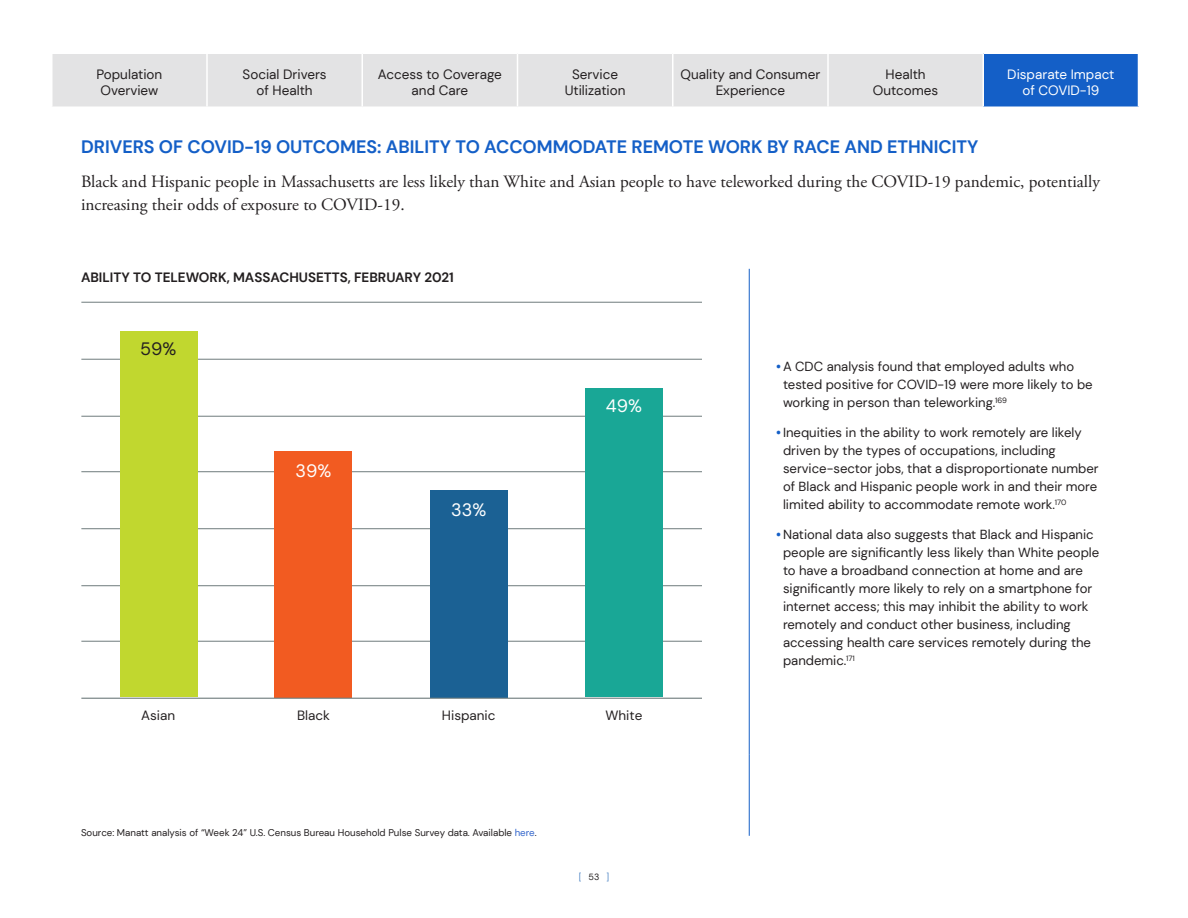
<style>
.page{position:relative;width:1188px;height:918px;background:#fff}
.page>*{position:absolute;margin:0;border:0;box-sizing:border-box;transform-origin:0 0}
.head_2_NEW-PAGE{font:700 18px "DM Sans";color:#145fc7}
.t1{font:18px "DM Sans";color:#fff}
.t2{font:18px "DM Sans";color:#231f20}
.body_text_before_chart-table{font:17.25px/23.2px "Adobe Garamond Pro";color:#231f20}
.t3{font:13.5px/16.2px "DM Sans";color:#231f20;text-align:center}
.figure_head{font:700 13.5px "DM Sans";color:#231f20}
.t4{font:13.5px/16.2px "DM Sans";color:#fff;text-align:center}
.t5{font:13.2px/18px "DM Sans";color:#231f20}
.figure_note{font:9.75px "DM Sans";color:#231f20}
.t6{font:9px "DM Sans";color:#4d84c4}
.s1{color:#36c}
.s2{color:#231f20}
.s3{font-weight:700;color:#145fc7}
</style>
<div class="page">
<div style="left:52px;top:54px;width:930px;height:52px;background:#e3e3e4"></div>
<div style="left:983px;top:53px;width:155px;height:54px;background:#145fc7"></div>
<hr style="left:206px;top:54px;width:2px;height:52px;background:#fff">
<hr style="left:362px;top:54px;width:1px;height:52px;background:#fff">
<hr style="left:517px;top:54px;width:1px;height:52px;background:#fff">
<hr style="left:672px;top:54px;width:2px;height:52px;background:#fff">
<hr style="left:827px;top:54px;width:2px;height:52px;background:#fff">
<hr style="left:983px;top:52px;width:156px;height:2px;background:#fff">
<hr style="left:982px;top:54px;width:2px;height:52px;background:#fff">
<hr style="left:983px;top:106px;width:156px;height:2px;background:#fff">
<hr style="left:749px;top:269px;width:1px;height:486px;background:#145fc7">
<hr style="left:749px;top:755px;width:1px;height:81px;background:#145fc7">
<hr style="left:81px;top:641px;width:621px;height:1px;background:#6f7c7d">
<hr style="left:81px;top:585px;width:621px;height:1px;background:#6f7c7d">
<hr style="left:81px;top:528px;width:621px;height:1px;background:#6f7c7d">
<hr style="left:81px;top:471px;width:621px;height:1px;background:#6f7c7d">
<hr style="left:81px;top:416px;width:621px;height:1px;background:#6f7c7d">
<hr style="left:81px;top:359px;width:621px;height:1px;background:#6f7c7d">
<hr style="left:81px;top:302px;width:621px;height:1px;background:#6f7c7d">
<div style="left:120px;top:331px;width:78px;height:366px;background:#c1d72f"></div>
<div style="left:274px;top:451px;width:78px;height:246px;background:#f25b21"></div>
<div style="left:430px;top:490px;width:78px;height:207px;background:#1b6194"></div>
<div style="left:585px;top:388px;width:78px;height:309px;background:#19a796"></div>
<hr style="left:81px;top:698px;width:621px;height:1px;background:#6f7c7d">
<p class="t3" style="left:96px;top:66px;width:67px">Population<br>Overview</p>
<p class="t3" style="left:243px;top:66px;width:86px">Social Drivers of Health</p>
<p class="t3" style="left:378px;top:66px;width:126px">Access to Coverage and Care</p>
<p class="t3" style="left:565px;top:66px;width:62px">Service<br>Utilization</p>
<p class="t3" style="left:680px;top:66px;width:141px">Quality and Consumer<br>Experience</p>
<p class="t3" style="left:873px;top:66px;width:67px">Health<br>Outcomes</p>
<p class="t4" style="left:1007px;top:66px;width:109px">Disparate Impact of COVID-19</p>
<p class="head_2_NEW-PAGE" style="left:81px;top:135px;width:899px">DRIVERS OF COVID-19 OUTCOMES: ABILITY TO ACCOMMODATE REMOTE WORK BY RACE AND ETHNICITY</p>
<p class="body_text_before_chart-table" style="left:81px;top:170px;width:1020px">Black and Hispanic people in Massachusetts are less likely than White and Asian people to have teleworked during the COVID-19 pandemic, potentially increasing their odds of exposure to COVID-19.</p>
<p class="figure_head" style="left:81px;top:269px;width:374px">ABILITY TO TELEWORK, MASSACHUSETTS, FEBRUARY 2021</p>
<p class="t2" style="left:140px;top:338px;width:38px">59%</p>
<p class="t1" style="left:296px;top:460px;width:37px">39%</p>
<p class="t1" style="left:451px;top:499px;width:37px">33%</p>
<p class="t1" style="left:606px;top:395px;width:38px">49%</p>
<p class="t3" style="left:141px;top:707px;width:35px">Asian</p>
<p class="t3" style="left:297px;top:707px;width:34px">Black</p>
<p class="t3" style="left:442px;top:707px;width:55px">Hispanic</p>
<p class="t3" style="left:606px;top:707px;width:38px">White</p>
<p class="figure_note" style="left:81px;top:826px;width:457px">Source: Manatt analysis of “Week 24” U.S. Census Bureau Household Pulse Survey data. Available <span class="s1">here</span>.</p>
<p class="t6" style="left:579px;top:871px;width:32px">[ <span class="s2">53</span> ]</p>
<p class="t5" style="left:783px;top:358px;width:311px;text-indent:-7px"><span class="s3">•</span>A CDC analysis found that employed adults who tested positive for COVID-19 were more likely to be working in person than teleworking.<sup>169</sup></p>
<p class="t5" style="left:783px;top:424px;width:317px;text-indent:-7px"><span class="s3">•</span>Inequities in the ability to work remotely are likely driven by the types of occupations, including service-sector jobs, that a disproportionate number of Black and Hispanic people work in and their more limited ability to accommodate remote work.<sup>170</sup></p>
<p class="t5" style="left:783px;top:526px;width:318px;text-indent:-7px"><span class="s3">•</span>National data also suggests that Black and Hispanic people are significantly less likely than White people to have a broadband connection at home and are significantly more likely to rely on a smartphone for internet access; this may inhibit the ability to work remotely and conduct other business, including accessing health care services remotely during the pandemic.<sup>171</sup></p>
</div>
